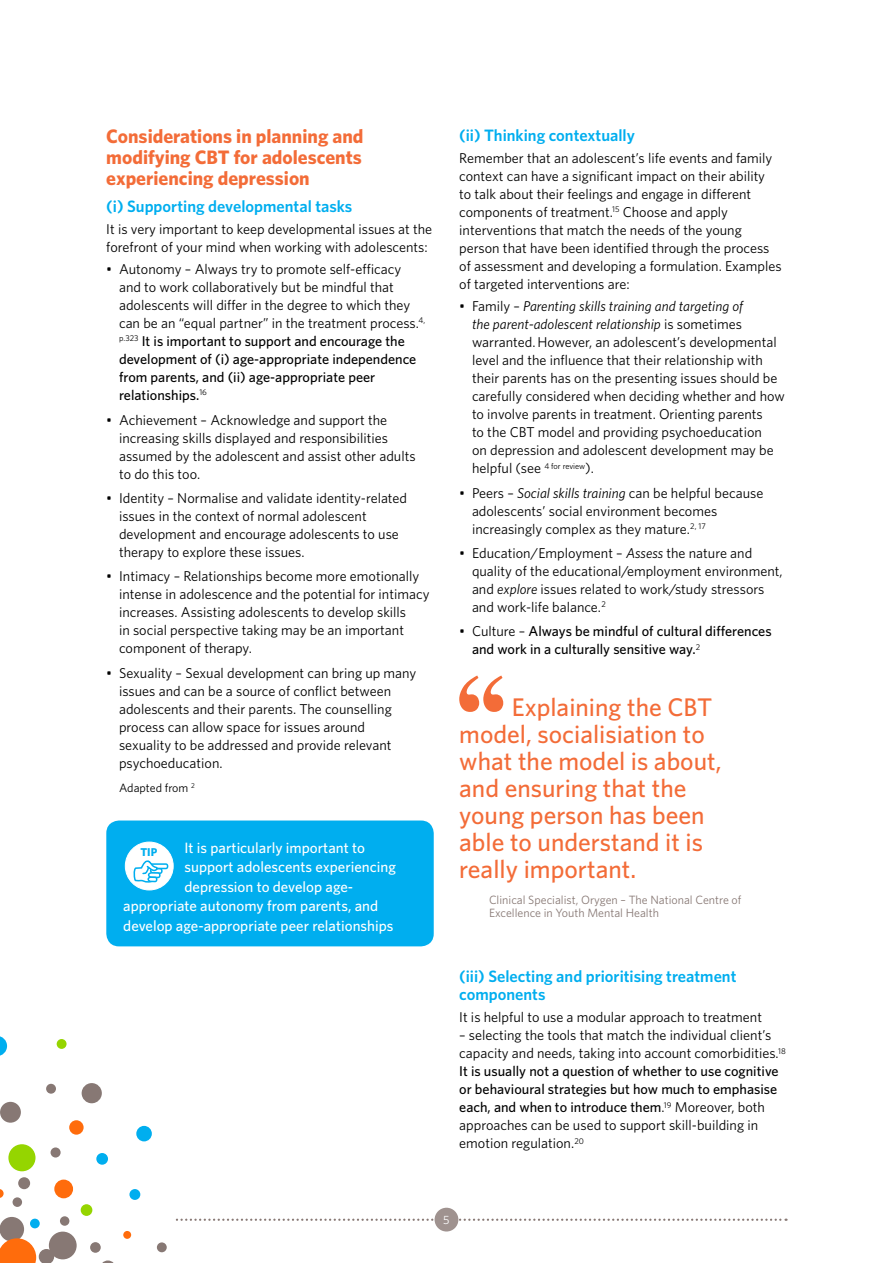
<style>
.page{position:relative;width:893px;height:1263px;background:#fff}
.page>*{position:absolute;margin:0;border:0;box-sizing:border-box;transform-origin:0 0}
.t1{font:500 25.5px/27px "Whitney";color:#f36c38}
.t2{font:700 19.5px/21px "Whitney";color:#f36c38;text-align:justify}
.t3{font:600 16.5px/18px "Whitney";color:#00aeef}
.t4{font:500 15px "Whitney";color:#fff}
.t5{font:14.25px/18px "Whitney";color:#000}
.t6{font:500 14.25px/18px "Whitney";color:#000}
.t7{font:12px/13.5px "Whitney";color:#887975}
.t8{font:12px "Whitney";color:#000}
.t9{font:12px "Whitney";color:#fff}
.t10{font:700 11.4px "Whitney";color:#00aeef}
.s1{font-weight:500}
.s2{font-style:italic}
.s3{font-weight:400}
</style>
<div class="page">
<svg style="left:175px;top:1218px;width:611px;height:3px"></svg>
<div style="left:435px;top:1208px;width:23px;height:23px;background:#9f928f;border-radius:50%"></div>
<div style="left:69px;top:1120px;width:15px;height:15px;background:#ff6c0c;border-radius:50%"></div>
<svg style="left:0;top:1189px;width:4px;height:9px"></svg>
<div style="left:123px;top:1231px;width:8px;height:8px;background:#ff6c0c;border-radius:50%"></div>
<div style="left:60px;top:1216px;width:9px;height:10px;background:#877874;border-radius:50%"></div>
<div style="left:18px;top:1177px;width:12px;height:12px;background:#877874;border-radius:50%"></div>
<svg style="left:102px;top:1260px;width:12px;height:3px"></svg>
<div style="left:157px;top:1242px;width:10px;height:10px;background:#877874;border-radius:50%"></div>
<div style="left:81px;top:1204px;width:11px;height:12px;background:#95d500;border-radius:50%"></div>
<div style="left:96px;top:1153px;width:12px;height:12px;background:#00aeef;border-radius:50%"></div>
<div style="left:30px;top:1218px;width:10px;height:10px;background:#00aeef;border-radius:50%"></div>
<div style="left:51px;top:1147px;width:10px;height:10px;background:#877874;border-radius:50%"></div>
<div style="left:46px;top:1084px;width:10px;height:10px;background:#877874;border-radius:50%"></div>
<div style="left:57px;top:1039px;width:10px;height:10px;background:#95d500;border-radius:50%"></div>
<div style="left:13px;top:1197px;width:9px;height:10px;background:#877874;border-radius:50%"></div>
<div style="left:129px;top:1189px;width:11px;height:11px;background:#00aeef;border-radius:50%"></div>
<div style="left:0;top:1217px;width:24px;height:24px;background:#877874;border-radius:50%"></div>
<div style="left:0;top:1102px;width:21px;height:21px;background:#877874;border-radius:50%"></div>
<svg style="left:0;top:1036px;width:7px;height:20px"></svg>
<div style="left:82px;top:1083px;width:20px;height:20px;background:#877874;border-radius:50%"></div>
<svg style="left:0;top:1238px;width:54px;height:25px"></svg>
<div style="left:8px;top:1144px;width:28px;height:27px;background:#95d500;border-radius:50%"></div>
<div style="left:49px;top:1231px;width:28px;height:28px;background:#877874;border-radius:50%"></div>
<div style="left:54px;top:1179px;width:19px;height:19px;background:#ff6c0c;border-radius:50%"></div>
<div style="left:90px;top:1242px;width:11px;height:11px;background:#877874;border-radius:50%"></div>
<div style="left:136px;top:1126px;width:16px;height:15px;background:#00aeef;border-radius:50%"></div>
<div style="left:106px;top:820px;width:328px;height:126px;background:#00aeef;border-radius:13px"></div>
<div style="left:125px;top:842px;width:48px;height:48px;background:#fff;border-radius:50%"></div>
<div style="left:125px;top:842px;width:49px;height:48px;border:1px solid #fff;border-radius:50%"></div>
<svg style="left:133px;top:860px;width:35px;height:23px"></svg>
<svg style="left:459px;top:675px;width:44px;height:37px"></svg>
<h2 class="t2" style="left:106px;top:125px;width:259px">Considerations in planning and modifying CBT for adolescents experiencing depression</h2>
<p class="t3" style="left:106px;top:197px;width:248px">(i) Supporting developmental tasks</p>
<p class="t5" style="left:106px;top:220px;width:327px">It is very important to keep developmental issues at the forefront of your mind when working with adolescents:</p>
<p class="t5" style="left:119px;top:260px;width:308px;text-indent:-13px">• Autonomy – Always try to promote self-efficacy and to work collaboratively but be mindful that adolescents will differ in the degree to which they can be an “equal partner” in the treatment process.<sup>4, p.323</sup> <span class="s1">It is important to support and encourage the development of (i) age-appropriate independence from parents, and (ii) age-appropriate peer relationships.</span><sup>16</sup></p>
<p class="t5" style="left:119px;top:410px;width:298px;text-indent:-13px">• Achievement – Acknowledge and support the increasing skills displayed and responsibilities assumed by the adolescent and assist other adults to do this too.</p>
<p class="t5" style="left:119px;top:489px;width:290px;text-indent:-13px">• Identity – Normalise and validate identity-related issues in the context of normal adolescent development and encourage adolescents to use therapy to explore these issues.</p>
<p class="t5" style="left:119px;top:567px;width:312px;text-indent:-13px">• Intimacy – Relationships become more emotionally intense in adolescence and the potential for intimacy increases. Assisting adolescents to develop skills<br>in social perspective taking may be an important component of therapy.</p>
<p class="t5" style="left:119px;top:663px;width:299px;text-indent:-13px">• Sexuality – Sexual development can bring up many issues and can be a source of conflict between adolescents and their parents. The counselling process can allow space for issues around sexuality to be addressed and provide relevant psychoeducation.</p>
<p class="t8" style="left:119px;top:780px;width:77px">Adapted from <sup>2</sup></p>
<p class="t4" style="left:185px;top:837px;width:182px">It is particularly important to</p>
<p class="t4" style="left:185px;top:857px;width:213px">support adolescents experiencing</p>
<p class="t4" style="left:185px;top:876px;width:170px">depression to develop age-</p>
<p class="t4" style="left:123px;top:896px;width:256px">appropriate autonomy from parents, and</p>
<p class="t4" style="left:123px;top:915px;width:272px">develop age-appropriate peer relationships</p>
<p class="t10" style="left:141px;top:844px;width:18px">TIP</p>
<p class="t3" style="left:459px;top:126px;width:177px">(ii) Thinking contextually</p>
<p class="t5" style="left:459px;top:149px;width:324px">Remember that an adolescent’s life events and family context can have a significant impact on their ability<br>to talk about their feelings and engage in different components of treatment.<sup>15</sup> Choose and apply interventions that match the needs of the young person that have been identified through the process of assessment and developing a formulation. Examples of targeted interventions are:</p>
<p class="t5" style="left:472px;top:297px;width:314px;text-indent:-13px">• Family – <span class="s2">Parenting skills training and targeting of<br>the parent-adolescent relationship</span> is sometimes warranted.However, an adolescent’s developmental level and the influence that their relationship with their parents has on the presenting issues should be carefully considered when deciding whether and how to involve parents in treatment. Orienting parents<br>to the CBT model and providing psychoeducation<br>on depression and adolescent development may be helpful (see <sup>4</sup> <sup>for</sup> <sup>review</sup>).</p>
<p class="t5" style="left:472px;top:483px;width:293px;text-indent:-13px">• Peers – <span class="s2">Social skills training</span> can be helpful because adolescents’ social environment becomes increasingly complex as they mature.<sup>2,</sup> <sup>17</sup></p>
<p class="t5" style="left:472px;top:544px;width:312px;text-indent:-13px">• Education/Employment – <span class="s2">Assess</span> the nature and quality of the educational/employment environment, and <span class="s2">explore</span> issues related to work/study stressors and work-life balance.<sup>2</sup></p>
<p class="t6" style="left:472px;top:622px;width:301px;text-indent:-13px"><span class="s3">• Culture –</span> Always be mindful of cultural differences and work in a culturally sensitive way.<sup>2</sup></p>
<h1 class="t1" style="left:459px;top:693px;width:264px;text-indent:53px">Explaining the CBT model, socialisiation to what the model is about, and ensuring that the young person has been able to understand it is really important.</h1>
<p class="t7" style="left:489px;top:892px;width:254px">Clinical Specialist, Orygen – The National Centre of<br>Excellence in Youth Mental Health</p>
<p class="t3" style="left:459px;top:967px;width:279px">(iii) Selecting and prioritising treatment components</p>
<p class="t5" style="left:459px;top:1008px;width:304px">It is helpful to use a modular approach to treatment</p>
<p class="t5" style="left:459px;top:1026px;width:328px">– selecting the tools that match the individual client’s capacity and needs, taking into account comorbidities.<sup>18<br></sup><span class="s1">It is usually not a question of whether to use cognitive or behavioural strategies but how much to emphasise each, and when to introduce them</span>.<sup>19</sup> Moreover, both approaches can be used to support skill-building in emotion regulation.<sup>20</sup></p>
<p class="t9" style="left:443px;top:1211px;width:8px">5</p>
</div>
